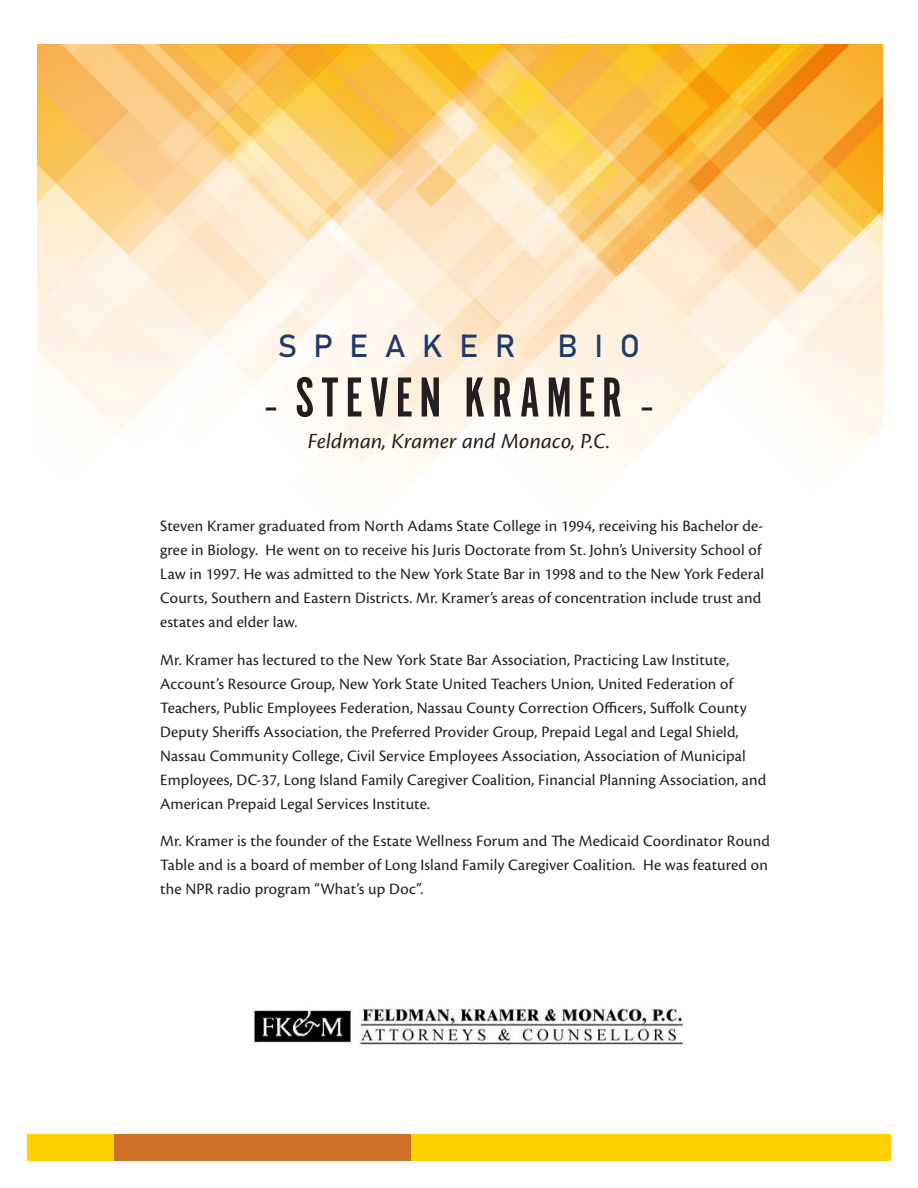
<style>
.page{position:relative;width:918px;height:1188px;background:#fff}
.page>*{position:absolute;margin:0;border:0;box-sizing:border-box;transform-origin:0 0}
.t1{font:58.5px "Alternate Got No 1 D";letter-spacing:.12em;color:#231f20}
.t2{font:31.5px "Bahnschrift";letter-spacing:.53em;color:#1e3a69}
.t3{font:italic 22.5px "Cronos Pro";letter-spacing:.005em;color:#231f20}
.t4{font:16.5px/24px "Cronos Pro";letter-spacing:.01em;color:#231f20}
.s1{font-family:"Bahnschrift";font-size:31.5px}
</style>
<div class="page">
<img style="left:38px;top:44px;width:844px;height:459px">
<div style="left:27px;top:1134px;width:864px;height:27px;background:#ffd000"></div>
<img style="left:253px;top:1008px;width:433px;height:40px">
<div style="left:114px;top:1134px;width:297px;height:27px;background:#cf7227"></div>
<p class="t2" style="left:278px;top:326px;width:239px">SPEAKER</p>
<p class="t2" style="left:557px;top:326px;width:84px">BIO</p>
<p class="t1" style="left:263px;top:366px;width:393px"><span class="s1">-</span> STEVEN KRAMER <span class="s1">-</span></p>
<p class="t3" style="left:308px;top:428px;width:304px">Feldman, Kramer and Monaco, P.C.</p>
<p class="t4" style="left:160px;top:514px;width:606px">Steven Kramer graduated from North Adams State College in 1994, receiving his Bachelor de&shy;gree in Biology. He went on to receive his Juris Doctorate from St. John’s University School of Law in 1997. He was admitted to the New York State Bar in 1998 and to the New York Federal Courts, Southern and Eastern Districts. Mr. Kramer’s areas of concentration include trust and estates and elder law.</p>
<p class="t4" style="left:160px;top:648px;width:608px">Mr. Kramer has lectured to the New York State Bar Association, Practicing Law Institute, Account’s Resource Group, New York State United Teachers Union, United Federation of Teachers, Public Employees Federation, Nassau County Correction Officers, Suffolk County Deputy Sheriffs Association, the Preferred Provider Group, Prepaid Legal and Legal Shield, Nassau Community College, Civil Service Employees Association, Association of Municipal Employees, DC-37, Long Island Family Caregiver Coalition, Financial Planning Association, and American Prepaid Legal Services Institute.</p>
<p class="t4" style="left:160px;top:829px;width:611px">Mr. Kramer is the founder of the Estate Wellness Forum and The Medicaid Coordinator Round<br>Table and is a board of member of Long Island Family Caregiver Coalition. He was featured on the NPR radio program “What’s up Doc”.</p>
</div>
